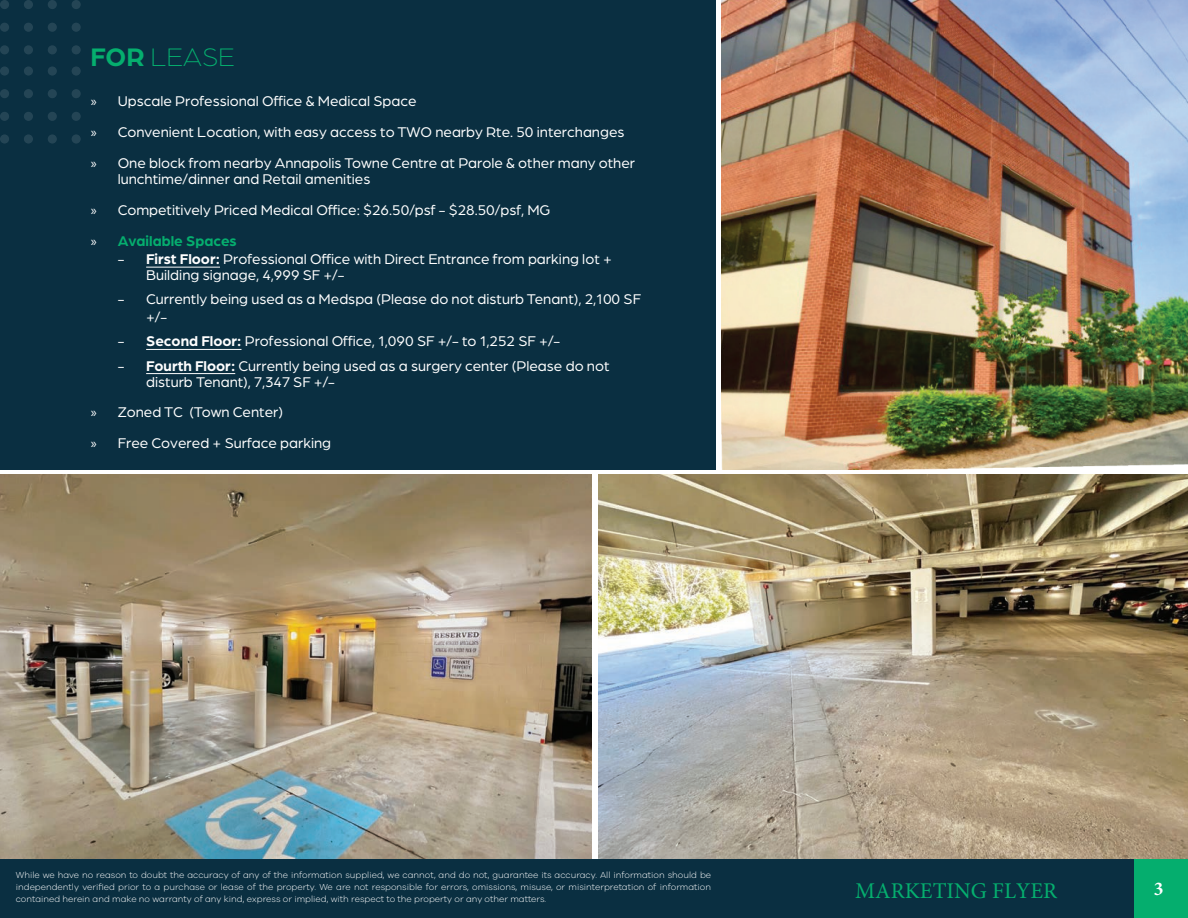
<style>
.page{position:relative;width:1188px;height:918px;background:#fff}
.page>*{position:absolute;margin:0;border:0;box-sizing:border-box;transform-origin:0 0}
.t1{font:300 27px "Arboria";color:#05ae6e}
.t2{font:22.5px "Minion Pro";color:#05ae6e}
.t3{font:700 19.5px "Minion Pro";color:#fff}
.t4{font:15px/30.9px "Arboria";color:#fff}
.t5{font:300 9px/12px "Galano Grotesque";color:#fff;text-align:justify}
.s1{font-weight:700}
.s2{font-family:"Myriad Pro";font-size:14.25px}
.s3{font-weight:700;color:#05ae6e}
</style>
<div class="page">
<img style="left:0;top:474px;width:591px;height:386px">
<img style="left:598px;top:474px;width:590px;height:386px">
<div style="left:0;top:0;width:716px;height:469px;background:#0a2f41"></div>
<hr style="left:146px;top:373px;width:89px;height:1px;background:#fff">
<hr style="left:146px;top:349px;width:96px;height:1px;background:#fff">
<hr style="left:146px;top:267px;width:74px;height:1px;background:#fff">
<div style="left:0;top:860px;width:1188px;height:58px;background:#0a2f41"></div>
<div style="left:1134px;top:860px;width:54px;height:58px;background:#05ae6e"></div>
<img style="left:721px;top:0;width:467px;height:469px">
<svg style="left:0;top:66px;width:9px;height:10px"></svg>
<svg style="left:24px;top:66px;width:9px;height:10px"></svg>
<div style="left:48px;top:66px;width:9px;height:10px;background:#244555;border-radius:50%"></div>
<div style="left:72px;top:66px;width:9px;height:10px;background:#244555;border-radius:50%"></div>
<div style="left:0;top:89px;width:9px;height:9px;background:#244555;border-radius:50%"></div>
<div style="left:24px;top:89px;width:9px;height:9px;background:#244555;border-radius:50%"></div>
<div style="left:48px;top:89px;width:9px;height:9px;background:#244555;border-radius:50%"></div>
<div style="left:72px;top:89px;width:9px;height:9px;background:#244555;border-radius:50%"></div>
<div style="left:0;top:112px;width:9px;height:9px;background:#244555;border-radius:50%"></div>
<div style="left:24px;top:112px;width:9px;height:9px;background:#244555;border-radius:50%"></div>
<div style="left:48px;top:112px;width:9px;height:9px;background:#244555;border-radius:50%"></div>
<div style="left:72px;top:112px;width:9px;height:9px;background:#244555;border-radius:50%"></div>
<svg style="left:0;top:134px;width:9px;height:10px"></svg>
<svg style="left:24px;top:134px;width:9px;height:10px"></svg>
<div style="left:48px;top:134px;width:9px;height:10px;background:#244555;border-radius:50%"></div>
<div style="left:72px;top:134px;width:9px;height:10px;background:#244555;border-radius:50%"></div>
<div style="left:0;top:0;width:9px;height:9px;background:#244555;border-radius:50%"></div>
<div style="left:24px;top:0;width:9px;height:9px;background:#244555;border-radius:50%"></div>
<div style="left:48px;top:0;width:9px;height:9px;background:#244555;border-radius:50%"></div>
<div style="left:72px;top:0;width:9px;height:9px;background:#244555;border-radius:50%"></div>
<div style="left:0;top:23px;width:9px;height:9px;background:#244555;border-radius:50%"></div>
<div style="left:24px;top:23px;width:9px;height:9px;background:#244555;border-radius:50%"></div>
<div style="left:48px;top:23px;width:9px;height:9px;background:#244555;border-radius:50%"></div>
<div style="left:72px;top:23px;width:9px;height:9px;background:#244555;border-radius:50%"></div>
<div style="left:0;top:45px;width:9px;height:9px;background:#244555;border-radius:50%"></div>
<div style="left:24px;top:45px;width:9px;height:9px;background:#244555;border-radius:50%"></div>
<div style="left:48px;top:45px;width:9px;height:9px;background:#244555;border-radius:50%"></div>
<div style="left:72px;top:45px;width:9px;height:9px;background:#244555;border-radius:50%"></div>
<h1 class="t1" style="left:90px;top:40px;width:146px"><span class="s1">FOR</span> LEASE</h1>
<p class="t4" style="left:91px;top:85px;width:546px"><span class="s2">»</span> Upscale Professional Office &amp; Medical Space<br><span class="s2">»</span> Convenient Location, with easy access to TWO nearby Rte. 50 interchanges<br><span class="s2">»</span> One block from nearby Annapolis Towne Centre at Parole &amp; other many other</p>
<p class="t4" style="left:91px;top:163px;width:461px;text-indent:27px">lunchtime/dinner and Retail amenities<br><span class="s2">»</span> Competitively Priced Medical Office: $26.50/psf - $28.50/psf, MG <span class="s2">»</span> <span class="s3">Available Spaces</span></p>
<p class="t4" style="left:146px;top:250px;width:467px;line-height:16px;text-indent:-28px">- <span class="s1">First Floor:</span> Professional Office with Direct Entrance from parking lot +<br>Building signage, 4,999 SF +/-</p>
<p class="t4" style="left:146px;top:290px;width:496px;line-height:18px;text-indent:-28px">- Currently being used as a Medspa (Please do not disturb Tenant), 2,100 SF +/-</p>
<p class="t4" style="left:118px;top:325px;width:444px">- <span class="s1">Second Floor:</span> Professional Office, 1,090 SF +/- to 1,252 SF +/-</p>
<p class="t4" style="left:146px;top:357px;width:465px;line-height:16px;text-indent:-28px">- <span class="s1">Fourth Floor:</span> Currently being used as a surgery center (Please do not disturb Tenant), 7,347 SF +/-</p>
<p class="t4" style="left:91px;top:396px;width:242px"><span class="s2">»</span> Zoned TC (Town Center)<br><span class="s2">»</span> Free Covered + Surface parking</p>
<p class="t5" style="left:16px;top:869px;width:697px">While we have no reason to doubt the accuracy of any of the information supplied, we cannot, and do not, guarantee its accuracy. All information should be independently verified prior to a purchase or lease of the property. We are not responsible for errors, omissions, misuse, or misinterpretation of information contained herein and make no warranty of any kind, express or implied, with respect to the property or any other matters.</p>
<h2 class="t2" style="left:855px;top:875px;width:203px">MARKETING FLYER</h2>
<h3 class="t3" style="left:1154px;top:875px;width:11px">3</h3>
</div>
